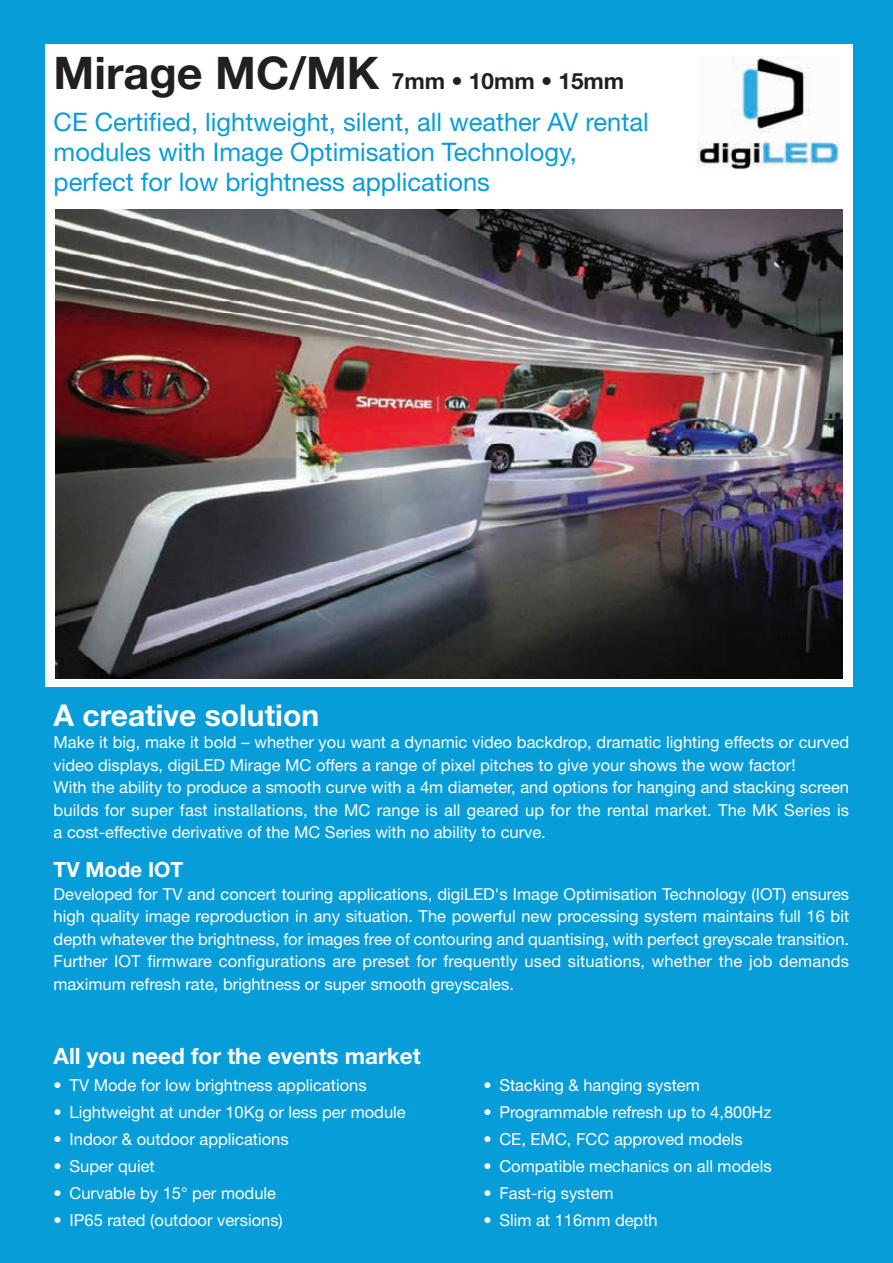
<style>
.page{position:relative;width:893px;height:1263px;background:#079dd8}
.page>*{position:absolute;margin:0;border:0;box-sizing:border-box;transform-origin:0 0}
.t1{font:700 30px "Helvetica Neue";color:#fff}
.t2{font:25.5px/30px "Helvetica Neue";color:#079dd8}
.t3{font:700 22.5px "Helvetica Neue";color:#fff}
.t4{font:700 22.5px "Helvetica Neue";color:#231f20}
.t5{font:700 21px "Helvetica Neue";color:#fff}
.t6{font:16.5px/22.5px "Helvetica Neue";color:#fff}
.s1{font-size:45px}
</style>
<div class="page">
<div style="left:45px;top:45px;width:808px;height:642px;background:#fff"></div>
<img style="left:697px;top:56px;width:143px;height:114px">
<img style="left:55px;top:210px;width:787px;height:468px">
<h3 class="t4" style="left:54px;top:60px;width:572px"><span class="s1">Mirage MC/MK</span> 7mm • 10mm • 15mm</h3>
<h2 class="t2" style="left:54px;top:105px;width:597px">CE Certified, lightweight, silent, all weather AV rental modules with Image Optimisation Technology, perfect for low brightness applications</h2>
<h1 class="t1" style="left:54px;top:688px;width:267px">A creative solution</h1>
<p class="t6" style="left:53px;top:730px;width:797px">Make it big, make it bold – whether you want a dynamic video backdrop, dramatic lighting effects or curved video displays, digiLED Mirage MC offers a range of pixel pitches to give your shows the wow factor!<br>With the ability to produce a smooth curve with a 4m diameter, and options for hanging and stacking screen builds for super fast installations, the MC range is all geared up for the rental market. The MK Series is a cost-effective derivative of the MC Series with no ability to curve.</p>
<p class="t5" style="left:54px;top:851px;width:131px">TV Mode IOT</p>
<p class="t6" style="left:53px;top:882px;width:797px;text-align:justify">Developed for TV and concert touring applications, digiLED's Image Optimisation Technology (IOT) ensures high quality image reproduction in any situation. The powerful new processing system maintains full 16 bit depth whatever the brightness, for images free of contouring and quantising, with perfect greyscale transition.<br>Further IOT firmware configurations are preset for frequently used situations, whether the job demands maximum refresh rate, brightness or super smooth greyscales.</p>
<h3 class="t3" style="left:54px;top:1036px;width:369px">All you need for the events market</h3>
<p class="t6" style="left:54px;top:1073px;width:314px">• TV Mode for low brightness applications</p>
<p class="t6" style="left:54px;top:1100px;width:354px">• Lightweight at under 10Kg or less per module</p>
<p class="t6" style="left:54px;top:1127px;width:237px">• Indoor &amp; outdoor applications</p>
<p class="t6" style="left:54px;top:1154px;width:103px">• Super quiet</p>
<p class="t6" style="left:54px;top:1181px;width:224px">• Curvable by 15° per module</p>
<p class="t6" style="left:54px;top:1208px;width:231px">• IP65 rated (outdoor versions)</p>
<p class="t6" style="left:483px;top:1073px;width:218px">• Stacking &amp; hanging system</p>
<p class="t6" style="left:483px;top:1100px;width:289px">• Programmable refresh up to 4,800Hz</p>
<p class="t6" style="left:483px;top:1127px;width:261px">• CE, EMC, FCC approved models</p>
<p class="t6" style="left:483px;top:1154px;width:290px">• Compatible mechanics on all models</p>
<p class="t6" style="left:483px;top:1181px;width:132px">• Fast-rig system</p>
<p class="t6" style="left:483px;top:1208px;width:176px">• Slim at 116mm depth</p>
</div>
